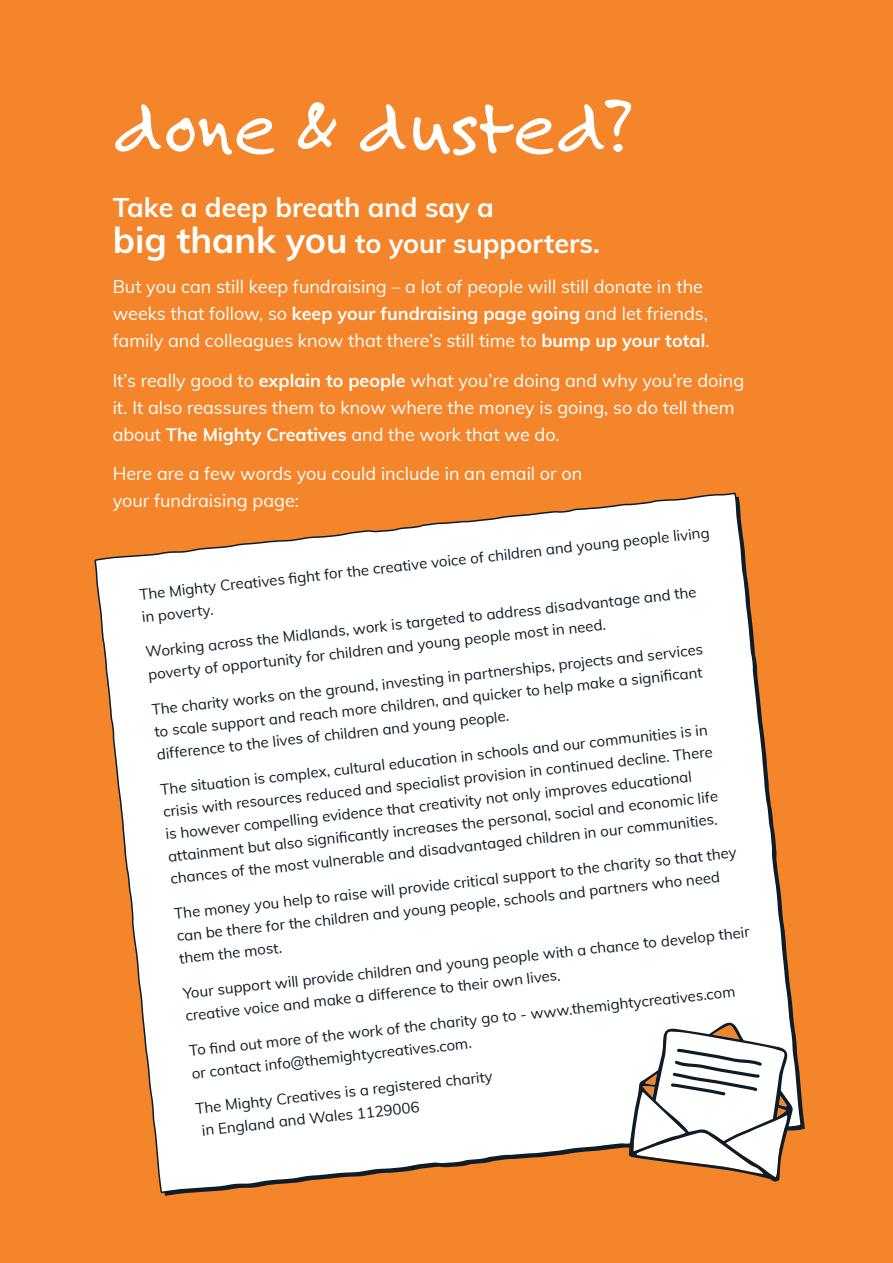
<style>
.page{position:relative;width:893px;height:1263px;background:#f5852a}
.page>*{position:absolute;margin:0;border:0;box-sizing:border-box;transform-origin:0 0}
.t1{font:82.5px "Felt Tip Roman";color:#fff}
.t2{font:700 27px/36px "Muli";color:#fff}
.t3{font:18px/27px "Muli";color:#fff}
.t4{font:15px/22.8px "Muli";color:#0e1c28}
.s1{font-size:36px}
.s2{font-weight:700}
</style>
<div class="page">
<svg style="left:94px;top:492px;width:709px;height:702px"></svg>
<svg style="left:629px;top:1021px;width:164px;height:161px;background:#dacec5"></svg>
<h1 class="t1" style="left:113px;top:73px;width:521px">done &amp; dusted?</h1>
<h2 class="t2" style="left:113px;top:188px;width:489px">Take a deep breath and say a<br><span class="s1">big thank you</span> to your supporters.</h2>
<p class="t3" style="left:113px;top:272px;width:598px">But you can still keep fundraising – a lot of people will still donate in the weeks that follow, so <span class="s2">keep your fundraising page going</span> and let friends, family and colleagues know that there’s still time to <span class="s2">bump up your total</span>.</p>
<p class="t3" style="left:113px;top:366px;width:633px">It’s really good to <span class="s2">explain to people</span> what you’re doing and why you’re doing it. It also reassures them to know where the money is going, so do tell them about <span class="s2">The Mighty Creatives</span> and the work that we do.</p>
<p class="t3" style="left:113px;top:460px;width:471px">Here are a few words you could include in an email or on your fundraising page:</p>
<p class="t4" style="left:138px;top:581px;width:575px;line-height:23.5px;rotate:-6deg">The Mighty Creatives fi ght for the creative voice of children and young people living in poverty.</p>
<p class="t4" style="left:144px;top:639px;width:555px;rotate:-6deg">Working across the Midlands, work is targeted to address disadvantage and the poverty of opportunity for children and young people most in need.</p>
<p class="t4" style="left:151px;top:696px;width:556px;rotate:-6deg">The charity works on the ground, investing in partnerships, projects and services to scale support and reach more children, and quicker to help make a signifi cant difference to the lives of children and young people.</p>
<p class="t4" style="left:159px;top:776px;width:555px;rotate:-6deg">The situation is complex, cultural education in schools and our communities is in crisis with resources reduced and specialist provision in continued decline. There is however compelling evidence that creativity not only improves educational attainment but also signifi cantly increases the personal, social and economic life chances of the most vulnerable and disadvantaged children in our communities.</p>
<p class="t4" style="left:173px;top:900px;width:567px;rotate:-6deg">The money you help to raise will provide critical support to the charity so that they can be there for the children and young people, schools and partners who need them the most.</p>
<p class="t4" style="left:182px;top:980px;width:571px;rotate:-6deg">Your support will provide children and young people with a chance to develop their creative voice and make a difference to their own lives.</p>
<p class="t4" style="left:188px;top:1037px;width:551px;rotate:-6deg">To fi nd out more of the work of the charity go to - www.themightycreatives.com or contact info@themightycreatives.com.</p>
<p class="t4" style="left:194px;top:1096px;width:300px;rotate:-6deg">The Mighty Creatives is a registered charity in England and Wales 1129006</p>
</div>
